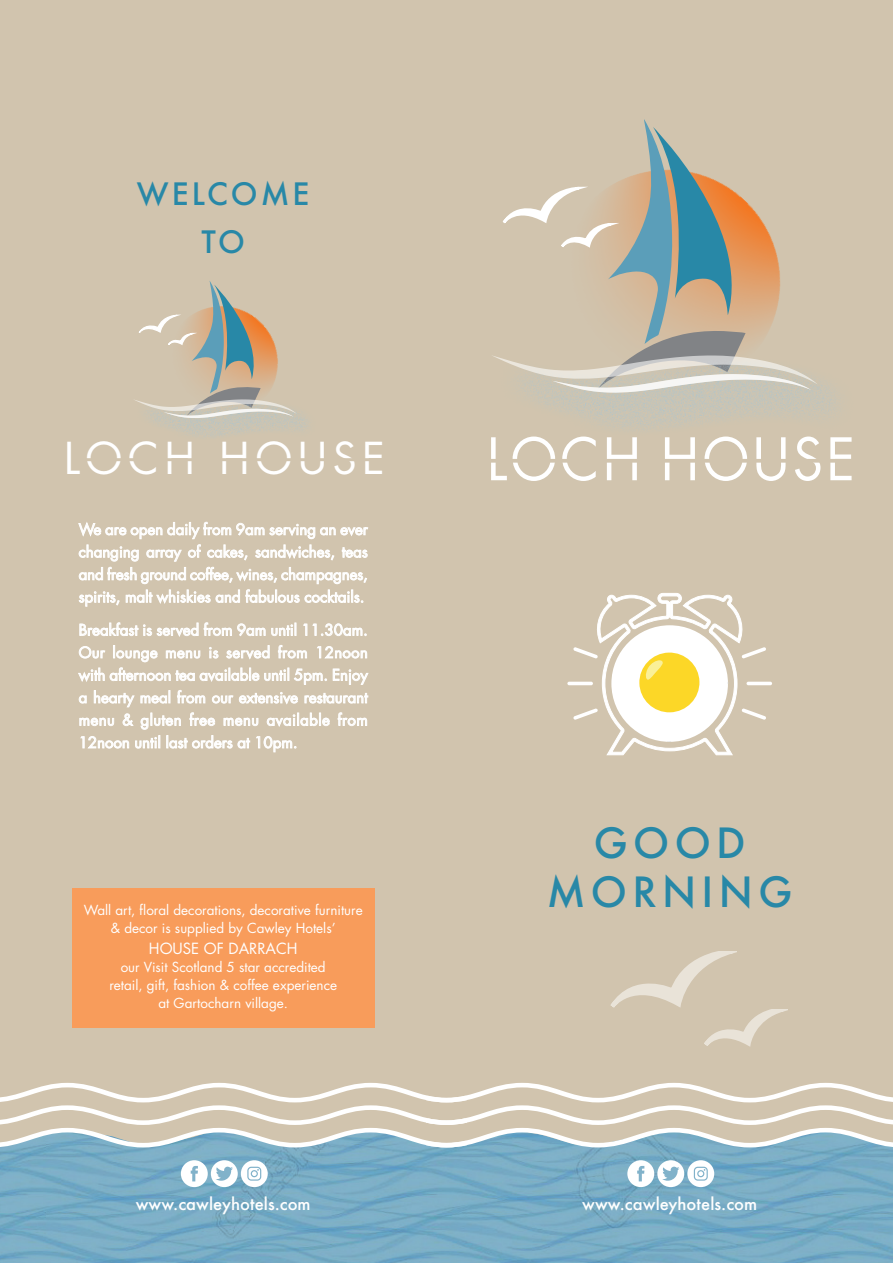
<style>
.page{position:relative;width:893px;height:1263px;background:#d1c4ae}
.page>*{position:absolute;margin:0;border:0;box-sizing:border-box;transform-origin:0 0}
.t1{font:57px "Futura";letter-spacing:.06em;color:#fff;scale:.95 1}
.t2{font:42.75px "Futura";letter-spacing:.13em;color:#fff}
.t3{font:500 40.5px/48.6px "Futura";letter-spacing:.13em;color:#2888a7;text-align:center}
.t4{font:500 30px "Futura";letter-spacing:.1em;color:#2888a7}
.t5{font:500 16.5px "Futura";color:#fff}
.t6{font:15px "Futura";color:#fff}
.t7{font:13.5px/18px "Futura";color:#fff;text-align:center}
</style>
<div class="page">
<img style="left:0;top:1147px;width:893px;height:116px">
<svg style="left:0;top:1083px;width:893px;height:64px"></svg>
<div style="left:211px;top:1160px;width:27px;height:27px;background:#fff;border-radius:50%"></div>
<div style="left:241px;top:1160px;width:27px;height:27px;background:#fff;border-radius:50%"></div>
<div style="left:181px;top:1160px;width:27px;height:27px;background:#fff;border-radius:50%"></div>
<svg style="left:191px;top:1166px;width:7px;height:15px"></svg>
<svg style="left:247px;top:1167px;width:14px;height:14px"></svg>
<svg style="left:216px;top:1166px;width:17px;height:15px"></svg>
<svg style="left:78px;top:521px;width:291px;height:86px"></svg>
<svg style="left:79px;top:622px;width:217px;height:15px"></svg>
<svg style="left:303px;top:623px;width:64px;height:13px"></svg>
<svg style="left:78px;top:645px;width:291px;height:107px"></svg>
<div style="left:72px;top:888px;width:302px;height:139px;background:#f89c5b"></div>
<svg style="left:492px;top:119px;width:326px;height:274px"></svg>
<div style="left:135px;top:399px;width:183px;height:41px;background:#cdc4b0"></div>
<svg style="left:135px;top:281px;width:162px;height:137px"></svg>
<div style="left:657px;top:1160px;width:27px;height:27px;background:#fff;border-radius:50%"></div>
<div style="left:687px;top:1160px;width:27px;height:27px;background:#fff;border-radius:50%"></div>
<div style="left:627px;top:1160px;width:27px;height:27px;background:#fff;border-radius:50%"></div>
<svg style="left:637px;top:1166px;width:7px;height:15px"></svg>
<svg style="left:694px;top:1167px;width:14px;height:14px"></svg>
<svg style="left:662px;top:1166px;width:17px;height:15px"></svg>
<svg style="left:610px;top:951px;width:177px;height:96px"></svg>
<hr style="left:567px;top:682px;width:26px;height:3px;background:#fff;border-radius:2px">
<hr style="left:746px;top:682px;width:26px;height:3px;background:#fff;border-radius:2px">
<svg style="left:573px;top:593px;width:193px;height:162px"></svg>
<p class="t4" style="left:137px;top:174px;width:174px">WELCOME</p>
<p class="t4" style="left:201px;top:222px;width:45px">TO</p>
<p class="t2" style="left:64px;top:429px;width:323px">LOCH HOUSE</p>
<p class="t1" style="left:487px;top:420px;width:389px">LOCH HOUSE</p>
<p class="t7" style="left:84px;top:900px;width:280px">Wall art, floral decorations, decorative furniture &amp; decor is supplied by Cawley Hotels’</p>
<p class="t6" style="left:149px;top:938px;width:150px">HOUSE OF DARRACH</p>
<p class="t7" style="left:109px;top:957px;width:229px">our Visit Scotland 5 star accredited retail, gift, fashion &amp; coffee experience at Gartocharn village.</p>
<p class="t5" style="left:136px;top:1192px;width:176px">www.cawleyhotels.com</p>
<p class="t3" style="left:547px;top:818px;width:247px">GOOD<br>MORNING</p>
<p class="t5" style="left:582px;top:1192px;width:176px">www.cawleyhotels.com</p>
</div>
